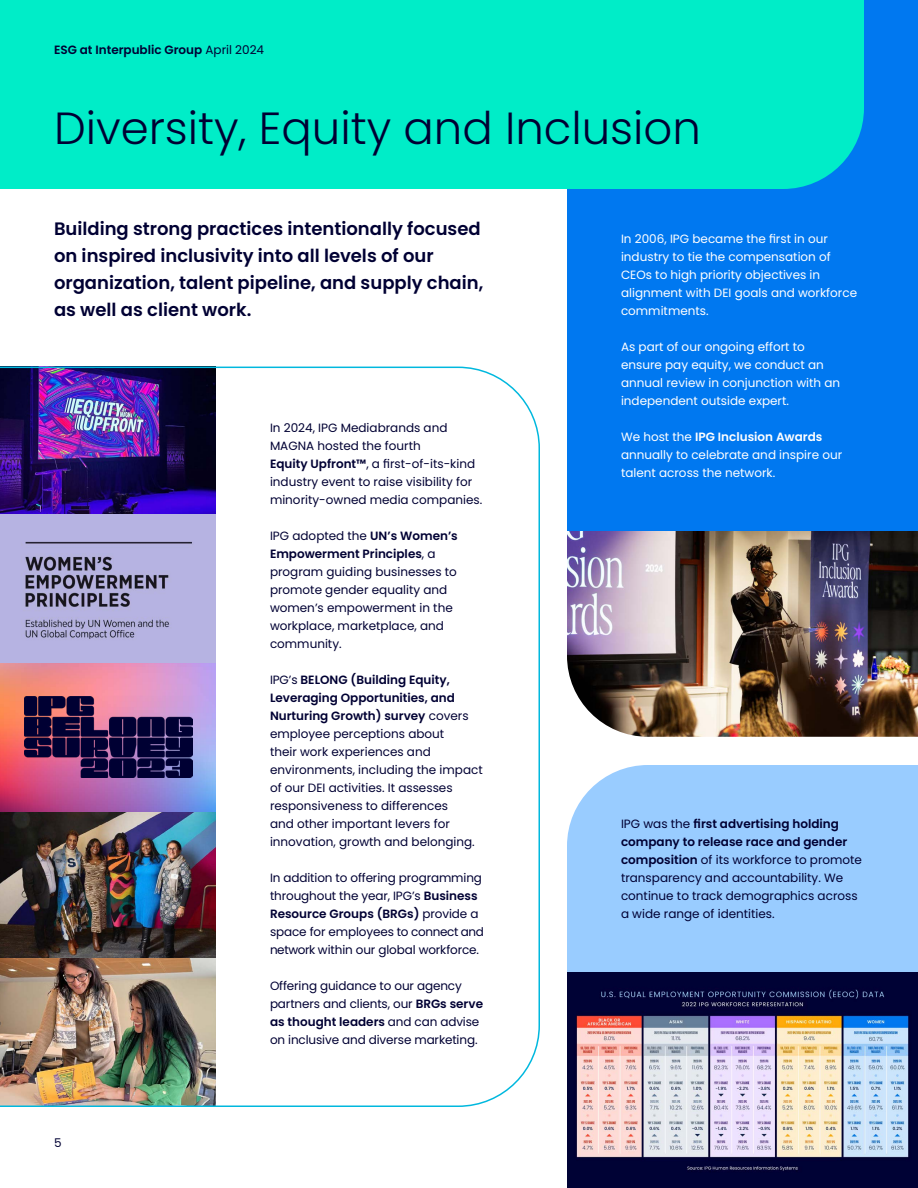
<style>
.page{position:relative;width:918px;height:1188px;background:#fff}
.page>*{position:absolute;margin:0;border:0;box-sizing:border-box;transform-origin:0 0}
.t1{font:300 45px "Poppins";color:#003}
.t2{font:600 18px/27px "Poppins";color:#003}
.t3{font:12px/18px "Poppins";color:#003}
.t4{font:12px/18px "Poppins";color:#fff}
.t5{font:600 12px "Poppins";color:#003}
.s1{font-weight:400}
.s2{font-weight:600}
</style>
<div class="page">
<img style="left:567px;top:531px;width:351px;height:206px">
<div style="left:567px;top:0;width:351px;height:531px;background:#0078f0"></div>
<div style="left:0;top:0;width:864px;height:189px;background:#00edc8"></div>
<div style="left:567px;top:765px;width:351px;height:207px;background:#9cf"></div>
<img style="left:0;top:366px;width:540px;height:741px">
<img style="left:567px;top:972px;width:351px;height:216px">
<p class="t5" style="left:54px;top:43px;width:212px">ESG at Interpublic Group <span class="s1">April 2024</span></p>
<h1 class="t1" style="left:54px;top:102px;width:648px">Diversity, Equity and Inclusion</h1>
<h2 class="t2" style="left:54px;top:215px;width:431px">Building strong practices intentionally focused on inspired inclusivity into all levels of our organization, talent pipeline, and supply chain, as well as client work.</h2>
<p class="t3" style="left:54px;top:1133px;width:9px">5</p>
<p class="t3" style="left:270px;top:419px;width:214px">In 2024, IPG Mediabrands and<br>MAGNA hosted the fourth<br><span class="s2">Equity Upfront™</span>, a first-of-its-kind industry event to raise visibility for minority-owned media companies.</p>
<p class="t3" style="left:270px;top:527px;width:189px">IPG adopted the <span class="s2">UN’s Women’s<br>Empowerment Principles</span>, a program guiding businesses to promote gender equality and women’s empowerment in the workplace, marketplace, and community.</p>
<p class="t3" style="left:270px;top:671px;width:214px">IPG’s <span class="s2">BELONG (Building Equity,<br>Leveraging Opportunities, and<br>Nurturing Growth) survey</span> covers employee perceptions about<br>their work experiences and environments, including the impact of our DEI activities. It assesses responsiveness to differences<br>and other important levers for innovation, growth and belonging.</p>
<p class="t3" style="left:270px;top:869px;width:216px">In addition to offering programming throughout the year, IPG’s <span class="s2">Business Resource Groups (BRGs)</span> provide a space for employees to connect and network within our global workforce.</p>
<p class="t3" style="left:270px;top:977px;width:215px">Offering guidance to our agency partners and clients, our <span class="s2">BRGs serve as thought leaders</span> and can advise on inclusive and diverse marketing.</p>
<p class="t4" style="left:621px;top:230px;width:238px">In 2006, IPG became the first in our industry to tie the compensation of<br>CEOs to high priority objectives in alignment with DEI goals and workforce commitments.</p>
<p class="t4" style="left:621px;top:338px;width:221px">As part of our ongoing effort to ensure pay equity, we conduct an annual review in conjunction with an independent outside expert.</p>
<p class="t4" style="left:621px;top:428px;width:223px">We host the <span class="s2">IPG Inclusion Awards </span>annually to celebrate and inspire our talent across the network.</p>
<p class="t3" style="left:621px;top:815px;width:243px">IPG was the <span class="s2">first advertising holding company to release race and gender composition</span> of its workforce to promote transparency and accountability. We continue to track demographics across a wide range of identities.</p>
</div>
